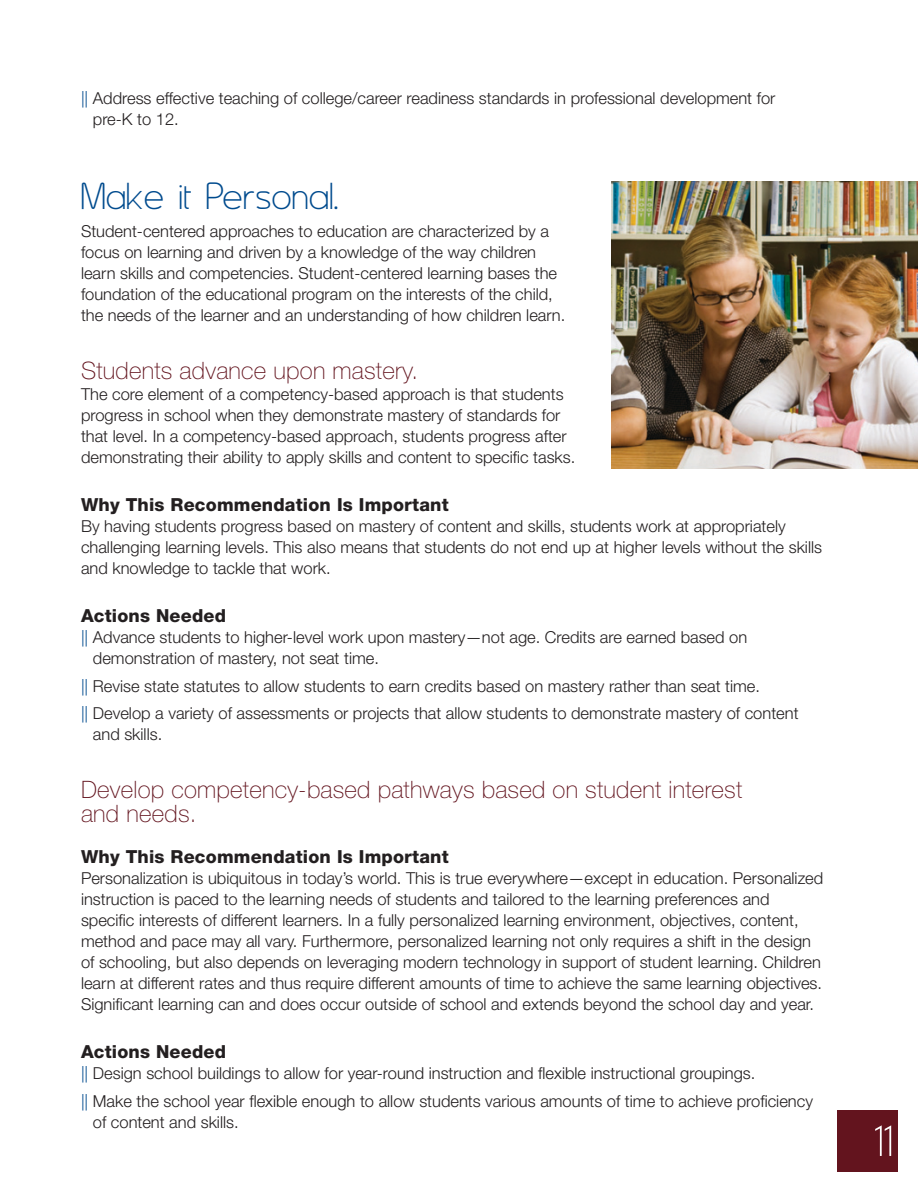
<style>
.page{position:relative;width:918px;height:1188px;background:#fff}
.page>*{position:absolute;margin:0;border:0;box-sizing:border-box;transform-origin:0 0}
.t1{font:52.5px "Asenine";color:#fff}
.t2{font:45px "Asenine";letter-spacing:.02em;color:#004b8e}
.t3{font:100 24px/24px "Helvetica Neue LT Std";letter-spacing:.01em;color:#63141e}
.t4{font:800 18px "Helvetica Neue LT Std";letter-spacing:.01em;color:#231f20}
.t5{font:300 16.5px/21px "Helvetica Neue LT Std";color:#231f20}
.s1{color:#004b8e}
</style>
<div class="page">
<div style="left:837px;top:1110px;width:61px;height:61px;background:#63141e"></div>
<img style="left:611px;top:181px;width:307px;height:288px">
<p class="t5" style="left:93px;top:87px;width:684px;text-indent:-12px"><span class="s1">||</span> Address effective teaching of college/career readiness standards in professional development for pre-K to 12.</p>
<h2 class="t2" style="left:81px;top:173px;width:259px">Make it Personal.</h2>
<p class="t5" style="left:81px;top:220px;width:486px">Student-centered approaches to education are characterized by a focus on learning and driven by a knowledge of the way children learn skills and competencies. Student-centered learning bases the foundation of the educational program on the interests of the child, the needs of the learner and an understanding of how children learn.</p>
<h3 class="t3" style="left:81px;top:358px;width:339px">Students advance upon mastery.</h3>
<p class="t5" style="left:81px;top:383px;width:496px">The core element of a competency-based approach is that students progress in school when they demonstrate mastery of standards for that level. In a competency-based approach, students progress after demonstrating their ability to apply skills and content to specific tasks.</p>
<p class="t4" style="left:81px;top:494px;width:369px">Why This Recommendation Is Important</p>
<p class="t5" style="left:81px;top:515px;width:743px">By having students progress based on mastery of content and skills, students work at appropriately challenging learning levels. This also means that students do not end up at higher levels without the skills and knowledge to tackle that work.</p>
<p class="t4" style="left:81px;top:605px;width:147px">Actions Needed</p>
<p class="t5" style="left:93px;top:626px;width:656px;text-indent:-12px"><span class="s1">||</span> Advance students to higher-level work upon mastery—not age. Credits are earned based on demonstration of mastery, not seat time.</p>
<p class="t5" style="left:81px;top:672px;width:719px;line-height:27.8px"><span class="s1">||</span> Revise state statutes to allow students to earn credits based on mastery rather than seat time.<br><span class="s1">||</span> Develop a variety of assessments or projects that allow students to demonstrate mastery of content</p>
<p class="t5" style="left:93px;top:724px;width:71px">and skills.</p>
<h3 class="t3" style="left:81px;top:778px;width:663px">Develop competency-based pathways based on student interest and needs.</h3>
<p class="t4" style="left:81px;top:846px;width:369px">Why This Recommendation Is Important</p>
<p class="t5" style="left:81px;top:868px;width:744px">Personalization is ubiquitous in today’s world. This is true everywhere—except in education. Personalized instruction is paced to the learning needs of students and tailored to the learning preferences and specific interests of different learners. In a fully personalized learning environment, objectives, content, method and pace may all vary. Furthermore, personalized learning not only requires a shift in the design of schooling, but also depends on leveraging modern technology in support of student learning. Children learn at different rates and thus require different amounts of time to achieve the same learning objectives.<br>Significant learning can and does occur outside of school and extends beyond the school day and year.</p>
<p class="t4" style="left:81px;top:1041px;width:147px">Actions Needed</p>
<p class="t5" style="left:81px;top:1059px;width:733px;line-height:27.8px"><span class="s1">||</span> Design school buildings to allow for year-round instruction and flexible instructional groupings.<br><span class="s1">||</span> Make the school year flexible enough to allow students various amounts of time to achieve proficiency</p>
<p class="t5" style="left:93px;top:1111px;width:147px">of content and skills.</p>
<h1 class="t1" style="left:874px;top:1114px;width:19px">11</h1>
</div>
